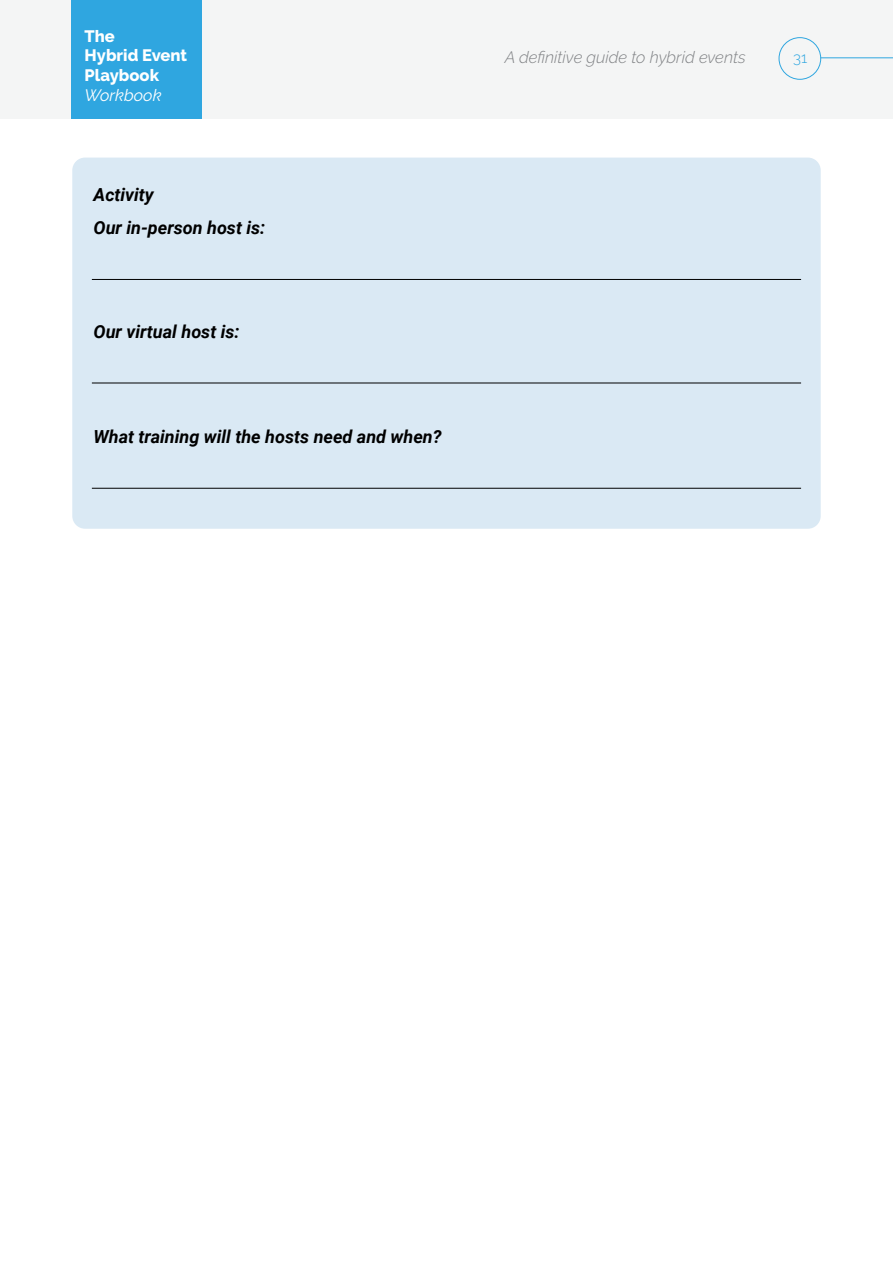
<style>
.page{position:relative;width:893px;height:1263px;background:#fff}
.page>*{position:absolute;margin:0;border:0;box-sizing:border-box;transform-origin:0 0}
.t1{font:italic 700 18px/32.5px "Roboto";color:#000}
.t2{font:italic 300 16.5px "Raleway";color:#808285}
.t3{font:800 16.5px/19.8px "Raleway";color:#fff}
.t4{font:italic 16.5px "Raleway";color:#fff}
.t5{font:300 15px "Raleway";color:#2fa6e0}
</style>
<div class="page">
<div style="left:0;top:0;width:893px;height:119px;background:#f4f5f5"></div>
<div style="left:72px;top:0;width:130px;height:119px;background:#2fa6e0"></div>
<div style="left:779px;top:37px;width:42px;height:43px;border:1px solid #2fa6e0;border-radius:50%"></div>
<hr style="left:821px;top:58px;width:72px;height:1px;background:#2fa6e0">
<div style="left:72px;top:158px;width:749px;height:371px;background:#dae9f4;border-radius:13px"></div>
<hr style="left:92px;top:279px;width:709px;height:1px;background:#000">
<hr style="left:92px;top:383px;width:709px;height:1px;background:#000">
<hr style="left:92px;top:488px;width:709px;height:1px;background:#000">
<p class="t3" style="left:85px;top:26px;width:104px">The<br>Hybrid Event<br>Playbook</p>
<p class="t4" style="left:85px;top:86px;width:78px">Workbook</p>
<p class="t1" style="left:94px;top:178px;width:173px">Activity<br>Our in-person host is:</p>
<p class="t1" style="left:94px;top:314px;width:148px">Our virtual host is:</p>
<p class="t1" style="left:94px;top:419px;width:349px">What training will the hosts need and when?</p>
<p class="t2" style="left:505px;top:48px;width:242px">A definitive guide to hybrid events</p>
<p class="t5" style="left:793px;top:48px;width:16px">31</p>
</div>
